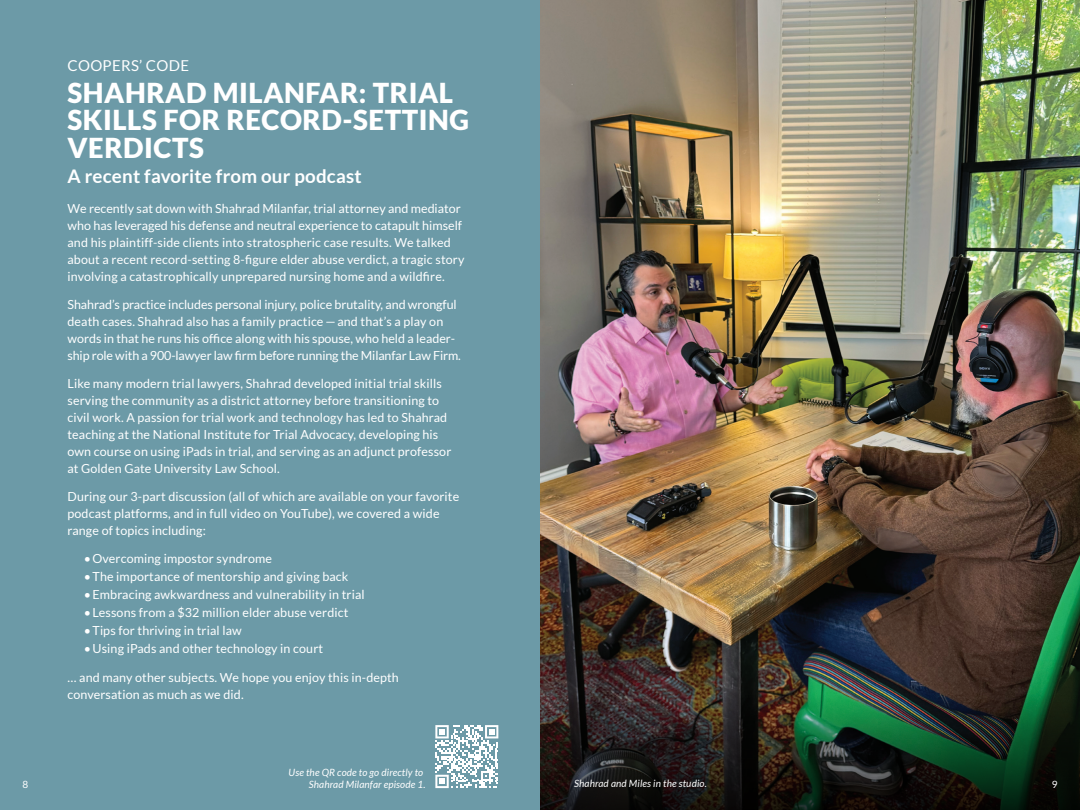
<style>
.page{position:relative;width:1080px;height:810px;background:#fff}
.page>*{position:absolute;margin:0;border:0;box-sizing:border-box;transform-origin:0 0}
.t1{font:900 27.5px/27.5px "Lato";letter-spacing:.02em;color:#fff}
.subtitle{font:700 18.75px "Lato";letter-spacing:.01em;color:#fff}
.supertitle{font:15px "Lato";letter-spacing:.02em;color:#fff}
.body{font:12.5px/16.9px "Lato";letter-spacing:.01em;color:#fff}
.t2{font:italic 10px "Lato";letter-spacing:.01em;color:#fff}
.t3{font:10px "Lato";color:#fff}
</style>
<div class="page">
<img style="left:540px;top:0;width:540px;height:695px">
<img style="left:540px;top:695px;width:540px;height:115px">
<div style="left:0;top:0;width:540px;height:810px;background:#6c9aa7"></div>
<svg style="left:435px;top:725px;width:63px;height:63px"></svg>
<p class="supertitle" style="left:68px;top:57px;width:123px">COOPERS’ CODE</p>
<p class="t1" style="left:68px;top:78px;width:403px">SHAHRAD MILANFAR: TRIAL<br>SKILLS FOR RECORD-SETTING<br>VERDICTS</p>
<p class="subtitle" style="left:68px;top:165px;width:296px">A recent favorite from our podcast</p>
<p class="body" style="left:68px;top:200px;width:398px">We recently sat down with Shahrad Milanfar, trial attorney and mediator who has leveraged his defense and neutral experience to catapult himself and his plaintiff-side clients into stratospheric case results. We talked about a recent record-setting 8-figure elder abuse verdict, a tragic story involving a catastrophically unprepared nursing home and a wildfire.</p>
<p class="body" style="left:68px;top:296px;width:395px">Shahrad’s practice includes personal injury, police brutality, and wrongful death cases. Shahrad also has a family practice— and that’s a play on words in that he runs his office along with his spouse, who held a leader&shy;ship role with a 900-lawyer law firm before running the Milanfar Law Firm.</p>
<p class="body" style="left:68px;top:375px;width:385px">Like many modern trial lawyers, Shahrad developed initial trial skills serving the community as a district attorney before transitioning to civil work. A passion for trial work and technology has led to Shahrad teaching at the National Institute for Trial Advocacy, developing his own course on using iPads in trial, and serving as an adjunct professor at Golden Gate University Law School.</p>
<p class="body" style="left:68px;top:488px;width:393px">During our 3-part discussion (all of which are available on your favorite podcast platforms, and in full video on YouTube), we covered a wide range of topics including:</p>
<p class="body" style="left:84px;top:550px;width:190px">•Overcoming impostor syndrome</p>
<p class="body" style="left:84px;top:568px;width:266px">•The importance of mentorship and giving back</p>
<p class="body" style="left:84px;top:586px;width:283px">•Embracing awkwardness and vulnerability in trial</p>
<p class="body" style="left:84px;top:604px;width:266px">•Lessons from a $32 million elder abuse verdict</p>
<p class="body" style="left:84px;top:622px;width:159px">•Tips for thriving in trial law</p>
<p class="body" style="left:84px;top:640px;width:241px">•Using iPads and other technology in court</p>
<p class="body" style="left:68px;top:669px;width:333px">… and many other subjects. We hope you enjoy this in-depth conversation as much as we did.</p>
<p class="t2" style="left:289px;top:766px;width:136px">Use the QR code to go directly to</p>
<p class="t3" style="left:22px;top:778px;width:7px">8</p>
<p class="t2" style="left:309px;top:778px;width:118px">Shahrad Milanfar episode 1.</p>
<p class="t2" style="left:574px;top:778px;width:134px">Shahrad and Miles in the studio.</p>
<p class="t3" style="left:1052px;top:778px;width:7px">9</p>
</div>
